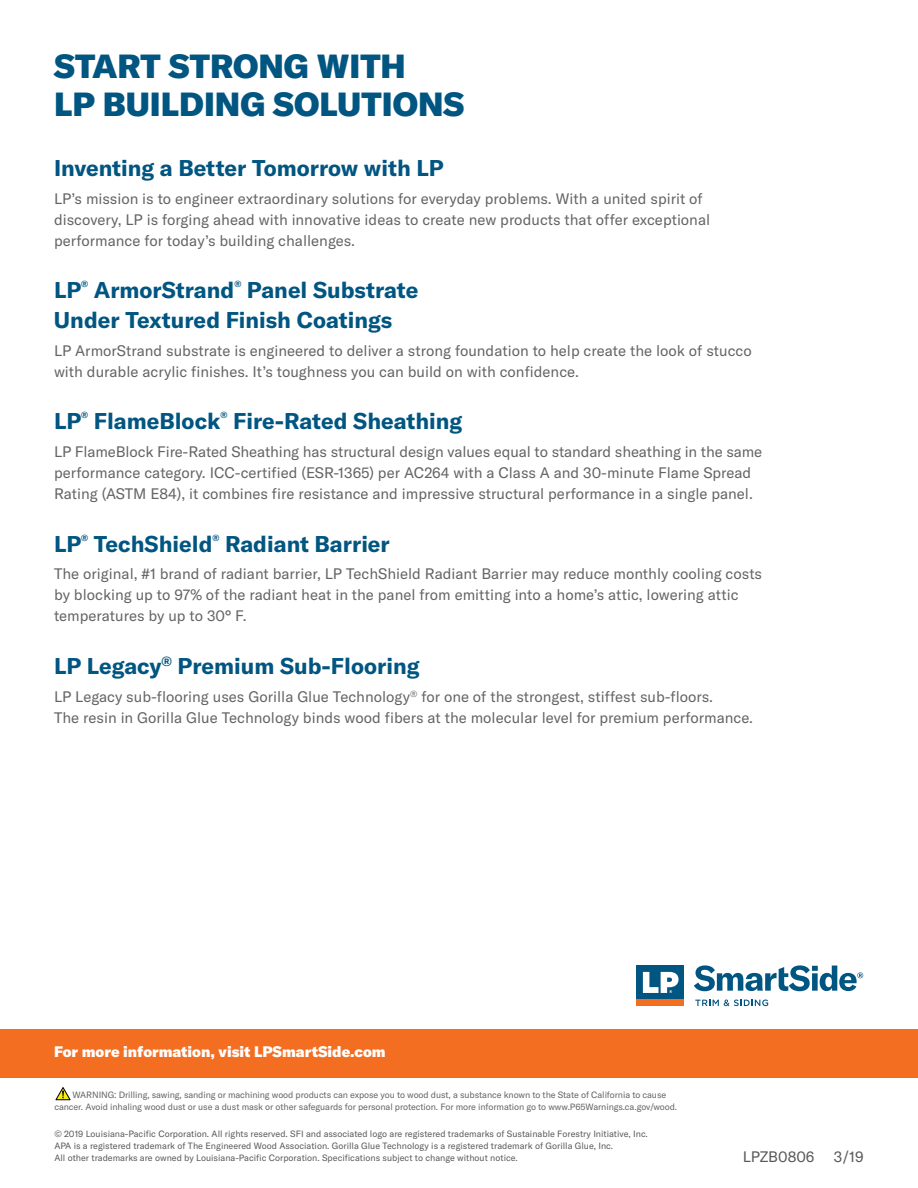
<style>
.page{position:relative;width:918px;height:1188px;background:#fff}
.page>*{position:absolute;margin:0;border:0;box-sizing:border-box;transform-origin:0 0}
.t1{font:900 33px/37.5px "GT America";color:#005581}
.t2{font:700 22.5px/30px "GT America";color:#005581}
.t3{font:15px/21px "GT America";color:#636466}
.t4{font:900 15px "GT America";color:#fff}
.t5{font:15px "GT America";color:#58595b}
.t6{font:9px/12px "GT America";color:#58595b}
.t7{font:9px/12px "GT America";letter-spacing:-.01em;color:#636466}
.t8{font:700 8.7px "GT America";color:#005581}
</style>
<div class="page">
<div style="left:0;top:1029px;width:918px;height:48px;background:#f36e21"></div>
<div style="left:636px;top:965px;width:48px;height:35px;background:#005581"></div>
<div style="left:636px;top:1000px;width:48px;height:6px;background:#f36e21"></div>
<svg style="left:643px;top:972px;width:36px;height:21px"></svg>
<svg style="left:695px;top:1000px;width:73px;height:6px"></svg>
<svg style="left:694px;top:965px;width:169px;height:26px"></svg>
<svg style="left:55px;top:1087px;width:16px;height:13px"></svg>
<h1 class="t1" style="left:54px;top:47px;width:412px">START STRONG WITH<br>LP BUILDING SOLUTIONS</h1>
<h2 class="t2" style="left:54px;top:153px;width:391px">Inventing a Better Tomorrow with LP</h2>
<p class="t3" style="left:54px;top:188px;width:658px">LP’s mission is to engineer extraordinary solutions for everyday problems. With a united spirit of discovery, LP is forging ahead with innovative ideas to create new products that offer exceptional performance for today’s building challenges.</p>
<h2 class="t2" style="left:54px;top:275px;width:29px">LP</h2>
<p class="t8" style="left:81px;top:279px;width:9px">®</p>
<h2 class="t2" style="left:94px;top:275px;width:142px">ArmorStrand</h2>
<p class="t8" style="left:234px;top:279px;width:9px">®</p>
<h2 class="t2" style="left:54px;top:275px;width:366px;text-indent:193px">Panel Substrate<br>Under Textured Finish Coatings</h2>
<p class="t3" style="left:54px;top:340px;width:699px">LP ArmorStrand substrate is engineered to deliver a strong foundation to help create the look of stucco with durable acrylic finishes. It’s toughness you can build on with confidence.</p>
<h2 class="t2" style="left:54px;top:406px;width:29px">LP</h2>
<p class="t8" style="left:81px;top:410px;width:9px">®</p>
<h2 class="t2" style="left:94px;top:406px;width:128px">FlameBlock</h2>
<p class="t8" style="left:221px;top:410px;width:9px">®</p>
<h2 class="t2" style="left:233px;top:406px;width:231px">Fire-Rated Sheathing</h2>
<p class="t3" style="left:54px;top:441px;width:710px">LP FlameBlock Fire-Rated Sheathing has structural design values equal to standard sheathing in the same performance category. ICC-certified (ESR-1365) per AC264 with a Class A and 30-minute Flame Spread<br>Rating (ASTM E84), it combines fire resistance and impressive structural performance in a single panel.</p>
<h2 class="t2" style="left:54px;top:528px;width:29px">LP</h2>
<p class="t8" style="left:81px;top:532px;width:9px">®</p>
<h2 class="t2" style="left:94px;top:528px;width:120px">TechShield</h2>
<p class="t8" style="left:213px;top:532px;width:9px">®</p>
<h2 class="t2" style="left:225px;top:528px;width:166px">Radiant Barrier</h2>
<p class="t3" style="left:54px;top:564px;width:710px">The original, #1 brand of radiant barrier, LP TechShield Radiant Barrier may reduce monthly cooling costs by blocking up to 97% of the radiant heat in the panel from emitting into a home’s attic, lowering attic temperatures by up to 30° F.</p>
<h2 class="t2" style="left:54px;top:651px;width:367px">LP Legacy<sup>®</sup> Premium Sub-Flooring</h2>
<p class="t3" style="left:54px;top:686px;width:701px">LP Legacy sub-flooring uses Gorilla Glue Technology<sup>®</sup> for one of the strongest, stiffest sub-floors.<br>The resin in Gorilla Glue Technology binds wood fibers at the molecular level for premium performance.</p>
<p class="t4" style="left:54px;top:1042px;width:333px">For more information, visit LPSmartSide.com</p>
<p class="t7" style="left:54px;top:1089px;width:624px;text-indent:18px">WARNING: Drilling, sawing, sanding or machining wood products can expose you to wood dust, a substance known to the State of California to cause cancer. Avoid inhaling wood dust or use a dust mask or other safeguards for personal protection. For more information go to www.P65Warnings.ca.gov/wood.</p>
<p class="t6" style="left:54px;top:1128px;width:595px">© 2019 Louisiana-Pacific Corporation. All rights reserved. SFI and associated logo are registered trademarks of Sustainable Forestry Initiative, Inc.<br>APA is a registered trademark of The Engineered Wood Association. Gorilla Glue Technology is a registered trademark of Gorilla Glue, Inc.<br>All other trademarks are owned by Louisiana-Pacific Corporation. Specifications subject to change without notice.</p>
<p class="t5" style="left:743px;top:1148px;width:73px">LPZB0806</p>
<p class="t5" style="left:834px;top:1148px;width:31px">3/19</p>
</div>
